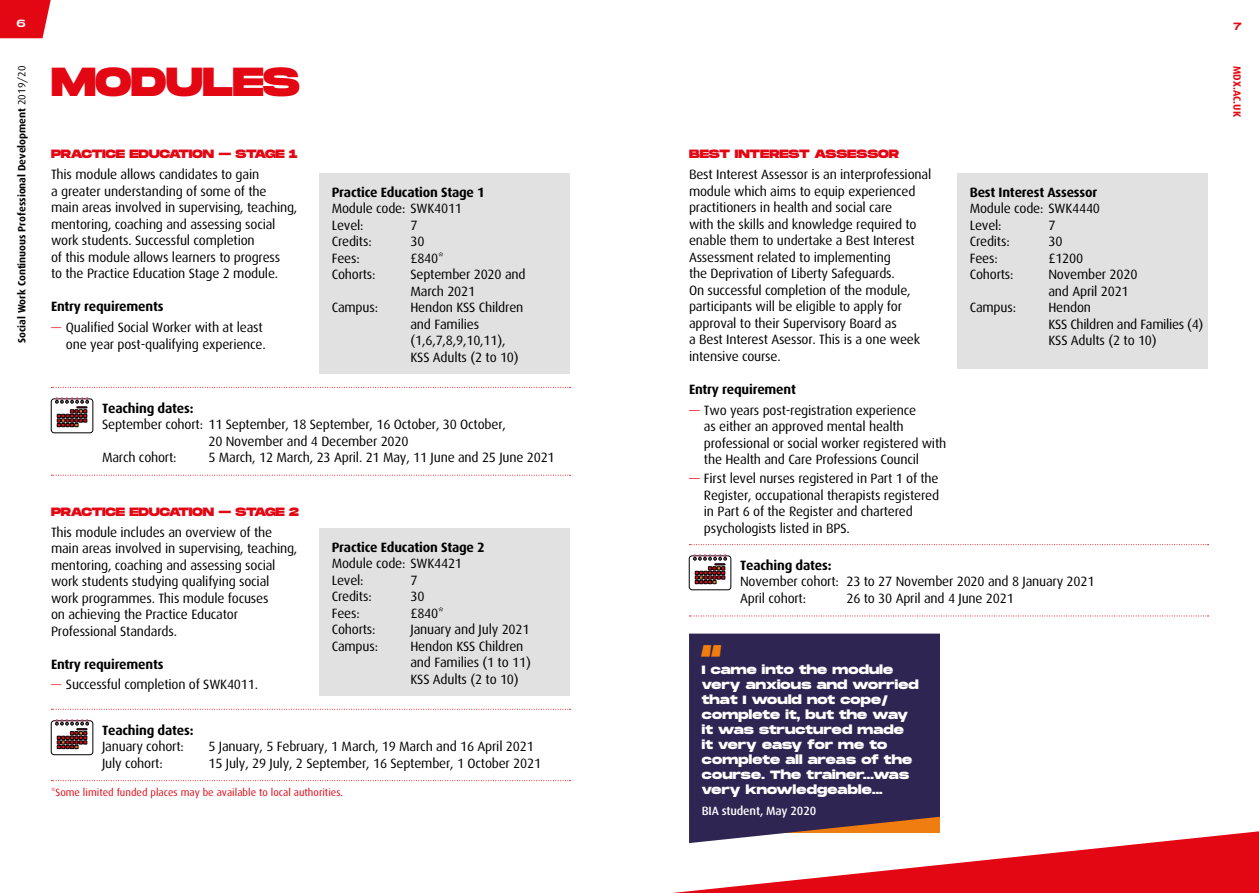
<style>
.page{position:relative;width:1259px;height:893px;background:#fff}
.page>*{position:absolute;margin:0;border:0;box-sizing:border-box;transform-origin:0 0}
._02_Small_title{font:800 40.5px "Monument Extended";letter-spacing:-.015em;color:#e30613}
._06_Stand_firsts_and{font:800 36px "Monument Extended";color:#ef7d0f}
._07_Body_text{font:13.5px/16.5px "Dax";letter-spacing:-.015em;color:#000}
._04_Headings_02{font:13.5px/16.5px "Dax";letter-spacing:-.015em;color:#000}
._07_Body_text-2{font:700 13.5px/16.5px "Dax";letter-spacing:-.015em;color:#000}
._06_Stand_firsts_and-2{font:800 12px/15px "Monument Extended";letter-spacing:.02em;color:#fff}
._04_Headings_02-2{font:800 12px "Monument Extended";letter-spacing:-.02em;color:#e30613}
._06_Stand_firsts_and-3{font:500 12px "Dax";letter-spacing:-.015em;color:#fff}
._11_Headers_and_foot{font:10.5px "Dax";color:#e30613}
.t1{font:700 10.5px "Dax";color:#000}
.t2{font:700 10.5px "Dax";color:#e30613}
.t3{font:10.5px "Monument Extended";color:#fff}
.t4{font:10.5px "Monument Extended";color:#e30613}
.s1{font-weight:400}
.s2{font-size:12.75px;color:#e30613}
.s3{color:#e30613}
.s4{font-weight:700}
</style>
<div class="page">
<div style="left:319px;top:173px;width:251px;height:201px;background:#e1e1e1"></div>
<div style="left:319px;top:528px;width:251px;height:168px;background:#e1e1e1"></div>
<div style="left:957px;top:173px;width:251px;height:196px;background:#e1e1e1"></div>
<svg style="left:673px;top:831px;width:586px;height:62px"></svg>
<svg style="left:689px;top:544px;width:519px;height:1px"></svg>
<svg style="left:689px;top:616px;width:519px;height:1px"></svg>
<svg style="left:689px;top:554px;width:42px;height:36px"></svg>
<svg style="left:51px;top:709px;width:519px;height:1px"></svg>
<svg style="left:51px;top:780px;width:519px;height:1px"></svg>
<svg style="left:51px;top:719px;width:42px;height:36px"></svg>
<svg style="left:51px;top:387px;width:519px;height:1px"></svg>
<svg style="left:51px;top:475px;width:519px;height:1px"></svg>
<svg style="left:51px;top:397px;width:42px;height:36px"></svg>
<div style="left:689px;top:634px;width:251px;height:209px;background:#2f2552"></div>
<svg style="left:0;top:0;width:51px;height:38px;background:#e51b27"></svg>
<p class="t3" style="left:17px;top:15px;width:11px">6</p>
<p class="t4" style="left:1233px;top:18px;width:10px">7</p>
<p class="t1" style="left:16px;top:343px;width:279px;rotate:-90deg">Social Work Continuous Professional Development <span class="s1">2019/20</span></p>
<p class="t2" style="left:1243px;top:66px;width:52px;rotate:90deg">MDX.AC.UK</p>
<p class="_02_Small_title" style="left:51px;top:52px;width:250px">MODULES</p>
<p class="_04_Headings_02-2" style="left:51px;top:145px;width:248px">PRACTICE EDUCATION – STAGE 1</p>
<p class="_04_Headings_02" style="left:51px;top:167px;width:248px">This module allows candidates to gain<br>a greater understanding of some of the main areas involved in supervising, teaching, mentoring, coaching and assessing social work students. Successful completion<br>of this module allows learners to progress<br>to the Practice Education Stage 2 module.</p>
<p class="_07_Body_text-2" style="left:51px;top:299px;width:114px">Entry requirements</p>
<p class="_07_Body_text" style="left:51px;top:319px;width:216px;text-align:right"><span class="s2">—</span> Qualified Social Worker with at least one year post-qualifying experience.</p>
<p class="_04_Headings_02-2" style="left:689px;top:145px;width:212px">BEST INTEREST ASSESSOR</p>
<p class="_04_Headings_02" style="left:689px;top:167px;width:244px">Best Interest Assessor is an interprofessional module which aims to equip experienced practitioners in health and social care<br>with the skills and knowledge required to enable them to undertake a Best Interest Assessment related to implementing<br>the Deprivation of Liberty Safeguards.</p>
<p class="_04_Headings_02" style="left:689px;top:282px;width:232px">On successful completion of the module, participants will be eligible to apply for approval to their Supervisory Board as<br>a Best Interest Asessor. This is a one week intensive course.</p>
<p class="_07_Body_text-2" style="left:689px;top:381px;width:108px">Entry requirement</p>
<p class="_07_Body_text" style="left:704px;top:402px;width:244px;text-indent:-15px"><span class="s3">—</span> Two years post-registration experience<br>as either an approved mental health professional or social worker registered with the Health and Care Professions Council</p>
<p class="_07_Body_text" style="left:704px;top:470px;width:237px;text-indent:-15px"><span class="s3">—</span> First level nurses registered in Part 1 of the Register, occupational therapists registered in Part 6 of the Register and chartered psychologists listed in BPS.</p>
<p class="_07_Body_text-2" style="left:332px;top:184px;width:155px">Practice Education Stage 1</p>
<p class="_07_Body_text" style="left:332px;top:201px;width:132px">Module code: SWK4011</p>
<p class="_07_Body_text" style="left:332px;top:217px;width:33px">Level:</p>
<p class="_07_Body_text" style="left:410px;top:217px;width:9px">7</p>
<p class="_07_Body_text" style="left:332px;top:234px;width:41px">Credits:</p>
<p class="_07_Body_text" style="left:410px;top:234px;width:16px">30</p>
<p class="_07_Body_text" style="left:332px;top:250px;width:29px">Fees:</p>
<p class="_07_Body_text" style="left:410px;top:250px;width:35px">£840*</p>
<p class="_07_Body_text" style="left:332px;top:267px;width:45px">Cohorts:</p>
<p class="_07_Body_text" style="left:410px;top:267px;width:117px">September 2020 and<br>March 2021</p>
<p class="_07_Body_text" style="left:332px;top:300px;width:48px">Campus:</p>
<p class="_07_Body_text" style="left:410px;top:300px;width:114px">Hendon KSS Children and Families (1,6,7,8,9,10,11),<br>KSS Adults (2 to 10)</p>
<p class="_07_Body_text-2" style="left:969px;top:184px;width:129px">Best Interest Assessor</p>
<p class="_07_Body_text" style="left:969px;top:200px;width:132px">Module code: SWK4440</p>
<p class="_07_Body_text" style="left:969px;top:217px;width:33px">Level:</p>
<p class="_07_Body_text" style="left:1048px;top:217px;width:9px">7</p>
<p class="_07_Body_text" style="left:969px;top:233px;width:41px">Credits:</p>
<p class="_07_Body_text" style="left:1048px;top:233px;width:16px">30</p>
<p class="_07_Body_text" style="left:969px;top:250px;width:29px">Fees:</p>
<p class="_07_Body_text" style="left:1048px;top:250px;width:36px">£1200</p>
<p class="_07_Body_text" style="left:969px;top:266px;width:45px">Cohorts:</p>
<p class="_07_Body_text" style="left:1048px;top:266px;width:91px">November 2020</p>
<p class="_07_Body_text" style="left:1048px;top:283px;width:82px">and April 2021</p>
<p class="_07_Body_text" style="left:969px;top:299px;width:48px">Campus:</p>
<p class="_07_Body_text" style="left:1048px;top:299px;width:44px">Hendon</p>
<p class="_07_Body_text" style="left:1048px;top:316px;width:157px">KSS Children and Families (4)</p>
<p class="_07_Body_text" style="left:1048px;top:332px;width:110px">KSS Adults (2 to 10)</p>
<p class="_07_Body_text-2" style="left:102px;top:400px;width:93px">Teaching dates:</p>
<p class="_07_Body_text" style="left:102px;top:417px;width:405px">September cohort: 11 September, 18 September, 16 October, 30 October,</p>
<p class="_07_Body_text" style="left:208px;top:433px;width:202px">20 November and 4 December 2020</p>
<p class="_07_Body_text" style="left:102px;top:450px;width:76px">March cohort:</p>
<p class="_07_Body_text" style="left:208px;top:450px;width:348px">5 March, 12 March, 23 April. 21 May, 11 June and 25 June 2021</p>
<p class="_04_Headings_02-2" style="left:51px;top:503px;width:249px">PRACTICE EDUCATION – STAGE 2</p>
<p class="_04_Headings_02" style="left:51px;top:524px;width:248px">This module includes an overview of the main areas involved in supervising, teaching, mentoring, coaching and assessing social work students studying qualifying social work programmes. This module focuses<br>on achieving the Practice Educator Professional Standards.</p>
<p class="_07_Body_text-2" style="left:51px;top:656px;width:114px">Entry requirements</p>
<p class="_07_Body_text" style="left:51px;top:677px;width:209px"><span class="s2">—</span> Successful completion of SWK4011.</p>
<p class="_07_Body_text-2" style="left:332px;top:539px;width:155px">Practice Education Stage 2</p>
<p class="_07_Body_text" style="left:332px;top:555px;width:132px">Module code: SWK4421</p>
<p class="_07_Body_text" style="left:332px;top:572px;width:33px">Level:</p>
<p class="_07_Body_text" style="left:410px;top:572px;width:9px">7</p>
<p class="_07_Body_text" style="left:332px;top:588px;width:41px">Credits:</p>
<p class="_07_Body_text" style="left:410px;top:588px;width:16px">30</p>
<p class="_07_Body_text" style="left:332px;top:605px;width:29px">Fees:</p>
<p class="_07_Body_text" style="left:410px;top:605px;width:35px">£840*</p>
<p class="_07_Body_text" style="left:332px;top:621px;width:45px">Cohorts:</p>
<p class="_07_Body_text" style="left:410px;top:621px;width:121px">January and July 2021</p>
<p class="_07_Body_text" style="left:332px;top:638px;width:48px">Campus:</p>
<p class="_07_Body_text" style="left:410px;top:638px;width:122px">Hendon KSS Children and Families (1 to 11)<br>KSS Adults (2 to 10)</p>
<p class="_07_Body_text" style="left:740px;top:557px;width:356px"><span class="s4">Teaching dates:<br></span>November cohort: 23 to 27 November 2020 and 8 January 2021</p>
<p class="_07_Body_text" style="left:740px;top:590px;width:68px">April cohort:</p>
<p class="_07_Body_text" style="left:846px;top:590px;width:169px">26 to 30 April and 4 June 2021</p>
<p class="_06_Stand_firsts_and" style="left:701px;top:632px;width:23px">“</p>
<p class="_06_Stand_firsts_and-2" style="left:702px;top:662px;width:218px">I came into the module very anxious and worried that I would not cope/ complete it, but the way it was structured made<br>it very easy for me to complete all areas of the course. The trainer...was very knowledgeable...</p>
<p class="_06_Stand_firsts_and-3" style="left:702px;top:804px;width:116px">BIA student, May 2020</p>
<p class="_07_Body_text-2" style="left:102px;top:722px;width:93px">Teaching dates:<br><span class="s1">January cohort:</span></p>
<p class="_07_Body_text" style="left:208px;top:739px;width:327px">5 January, 5 February, 1 March, 19 March and 16 April 2021</p>
<p class="_07_Body_text" style="left:102px;top:755px;width:62px">July cohort:</p>
<p class="_07_Body_text" style="left:208px;top:755px;width:334px">15 July, 29 July, 2 September, 16 September, 1 October 2021</p>
<p class="_11_Headers_and_foot" style="left:51px;top:787px;width:294px">*Some limited funded places may be available to local authorities.</p>
</div>
